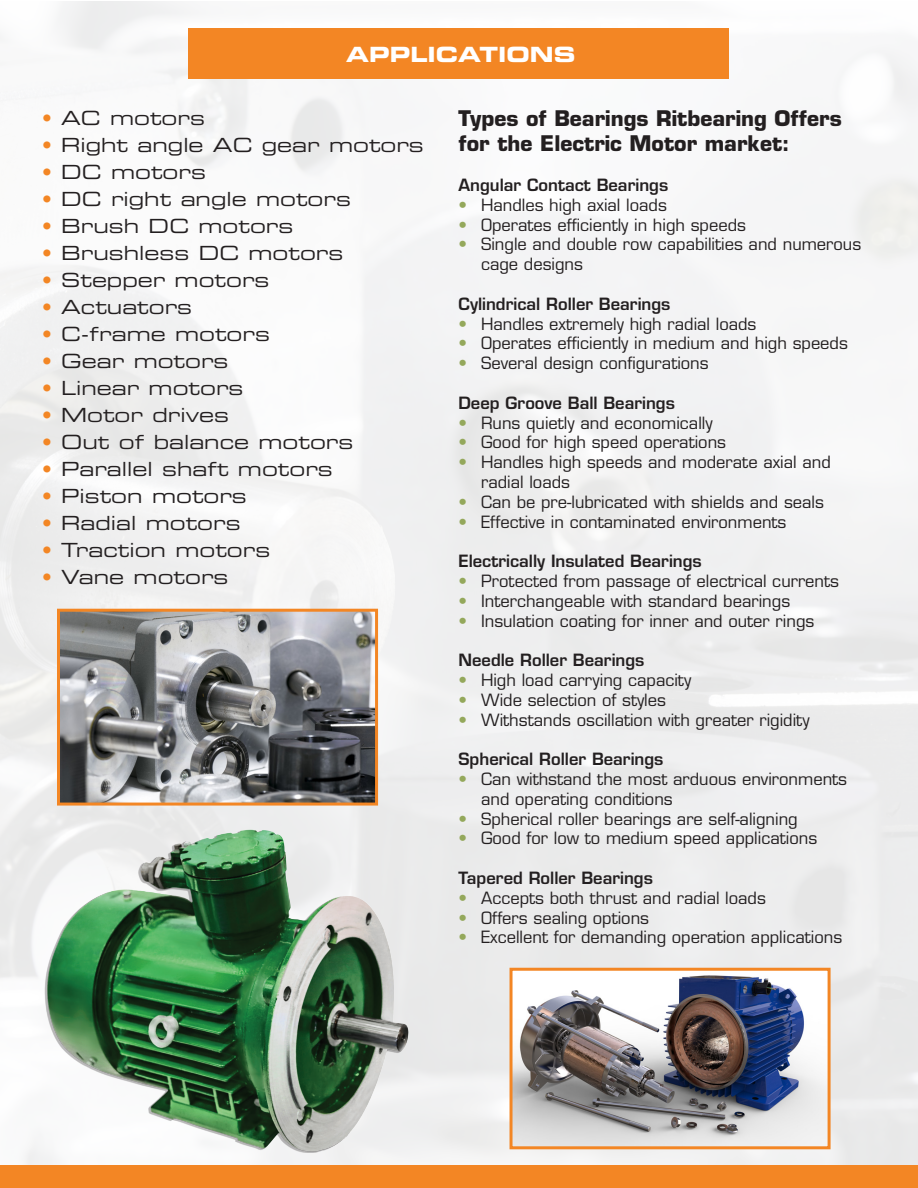
<style>
.page{position:relative;width:918px;height:1188px;background:#fff}
.page>*{position:absolute;margin:0;border:0;box-sizing:border-box;transform-origin:0 0}
.t1{font:700 21px/25.2px "Eurostile";color:#231f20}
.t2{font:21px "Eurostile Bold Extended Two";color:#fff}
.t3{font:19.5px "Eurostile Extended Two";color:#231f20}
.t4{font:16.5px/19.8px "Eurostile";color:#231f20}
.t5{font:600 16.5px "Eurostile";color:#231f20}
.s1{color:#f38624}
.s2{color:#94a85b}
</style>
<div class="page">
<img style="left:0;top:2px;width:918px;height:1163px">
<div style="left:189px;top:28px;width:540px;height:51px;background:#f38624"></div>
<img style="left:514px;top:972px;width:313px;height:173px">
<div style="left:510px;top:968px;width:321px;height:181px;border:3px solid #f38624"></div>
<img style="left:61px;top:613px;width:313px;height:189px">
<div style="left:57px;top:609px;width:321px;height:197px;border:3px solid #f38624"></div>
<img style="left:33px;top:830px;width:397px;height:323px">
<div style="left:0;top:1165px;width:918px;height:23px;background:#f38624"></div>
<p class="t2" style="left:346px;top:40px;width:231px">APPLICATIONS</p>
<p class="t3" style="left:42px;top:105px;width:164px"><span class="s1">•</span> AC motors</p>
<p class="t3" style="left:42px;top:132px;width:383px"><span class="s1">•</span> Right angle AC gear motors</p>
<p class="t3" style="left:42px;top:159px;width:165px"><span class="s1">•</span> DC motors</p>
<p class="t3" style="left:42px;top:186px;width:310px"><span class="s1">•</span> DC right angle motors</p>
<p class="t3" style="left:42px;top:213px;width:253px"><span class="s1">•</span> Brush DC motors</p>
<p class="t3" style="left:42px;top:240px;width:303px"><span class="s1">•</span> Brushless DC motors</p>
<p class="t3" style="left:42px;top:267px;width:229px"><span class="s1">•</span> Stepper motors</p>
<p class="t3" style="left:42px;top:294px;width:152px"><span class="s1">•</span> Actuators</p>
<p class="t3" style="left:42px;top:321px;width:229px"><span class="s1">•</span> C-frame motors</p>
<p class="t3" style="left:42px;top:348px;width:188px"><span class="s1">•</span> Gear motors</p>
<p class="t3" style="left:42px;top:375px;width:203px"><span class="s1">•</span> Linear motors</p>
<p class="t3" style="left:42px;top:402px;width:188px"><span class="s1">•</span> Motor drives</p>
<p class="t3" style="left:42px;top:429px;width:313px"><span class="s1">•</span> Out of balance motors</p>
<p class="t3" style="left:42px;top:456px;width:292px"><span class="s1">•</span> Parallel shaft motors</p>
<p class="t3" style="left:42px;top:483px;width:206px"><span class="s1">•</span> Piston motors</p>
<p class="t3" style="left:42px;top:510px;width:200px"><span class="s1">•</span> Radial motors</p>
<p class="t3" style="left:42px;top:537px;width:230px"><span class="s1">•</span> Traction motors</p>
<p class="t3" style="left:42px;top:564px;width:188px"><span class="s1">•</span> Vane motors</p>
<p class="t1" style="left:459px;top:106px;width:385px">Types of Bearings Ritbearing Offers for the Electric Motor market:</p>
<p class="t5" style="left:459px;top:175px;width:211px">Angular Contact Bearings</p>
<p class="t4" style="left:459px;top:195px;width:210px"><span class="s2">•</span> Handles high axial loads</p>
<p class="t4" style="left:459px;top:215px;width:289px"><span class="s2">•</span> Operates efficiently in high speeds</p>
<p class="t4" style="left:481px;top:235px;width:382px;text-indent:-23px"><span class="s2">•</span> Single and double row capabilities and numerous cage designs</p>
<p class="t5" style="left:459px;top:293px;width:213px">Cylindrical Roller Bearings</p>
<p class="t4" style="left:459px;top:314px;width:299px"><span class="s2">•</span> Handles extremely high radial loads</p>
<p class="t4" style="left:459px;top:334px;width:391px"><span class="s2">•</span> Operates efficiently in medium and high speeds</p>
<p class="t4" style="left:459px;top:353px;width:252px"><span class="s2">•</span> Several design configurations</p>
<p class="t5" style="left:459px;top:392px;width:218px">Deep Groove Ball Bearings</p>
<p class="t4" style="left:459px;top:413px;width:256px"><span class="s2">•</span> Runs quietly and economically</p>
<p class="t4" style="left:459px;top:433px;width:269px"><span class="s2">•</span> Good for high speed operations</p>
<p class="t4" style="left:481px;top:452px;width:351px;text-indent:-23px"><span class="s2">•</span> Handles high speeds and moderate axial and radial loads</p>
<p class="t4" style="left:459px;top:492px;width:367px"><span class="s2">•</span> Can be pre-lubricated with shields and seals</p>
<p class="t4" style="left:459px;top:512px;width:329px"><span class="s2">•</span> Effective in contaminated environments</p>
<p class="t5" style="left:459px;top:551px;width:245px">Electrically Insulated Bearings</p>
<p class="t4" style="left:459px;top:571px;width:382px"><span class="s2">•</span> Protected from passage of electrical currents</p>
<p class="t4" style="left:459px;top:591px;width:333px"><span class="s2">•</span> Interchangeable with standard bearings</p>
<p class="t4" style="left:459px;top:611px;width:357px"><span class="s2">•</span> Insulation coating for inner and outer rings</p>
<p class="t5" style="left:459px;top:650px;width:187px">Needle Roller Bearings</p>
<p class="t4" style="left:459px;top:670px;width:234px"><span class="s2">•</span> High load carrying capacity</p>
<p class="t4" style="left:459px;top:690px;width:209px"><span class="s2">•</span> Wide selection of styles</p>
<p class="t4" style="left:459px;top:710px;width:353px"><span class="s2">•</span> Withstands oscillation with greater rigidity</p>
<p class="t5" style="left:459px;top:749px;width:206px">Spherical Roller Bearings</p>
<p class="t4" style="left:481px;top:769px;width:368px;text-indent:-23px"><span class="s2">•</span> Can withstand the most arduous environments and operating conditions</p>
<p class="t4" style="left:459px;top:809px;width:341px"><span class="s2">•</span> Spherical roller bearings are self-aligning</p>
<p class="t4" style="left:459px;top:829px;width:360px"><span class="s2">•</span> Good for low to medium speed applications</p>
<p class="t5" style="left:459px;top:868px;width:196px">Tapered Roller Bearings</p>
<p class="t4" style="left:459px;top:888px;width:309px"><span class="s2">•</span> Accepts both thrust and radial loads</p>
<p class="t4" style="left:459px;top:908px;width:192px"><span class="s2">•</span> Offers sealing options</p>
<p class="t4" style="left:459px;top:928px;width:385px"><span class="s2">•</span> Excellent for demanding operation applications</p>
</div>
